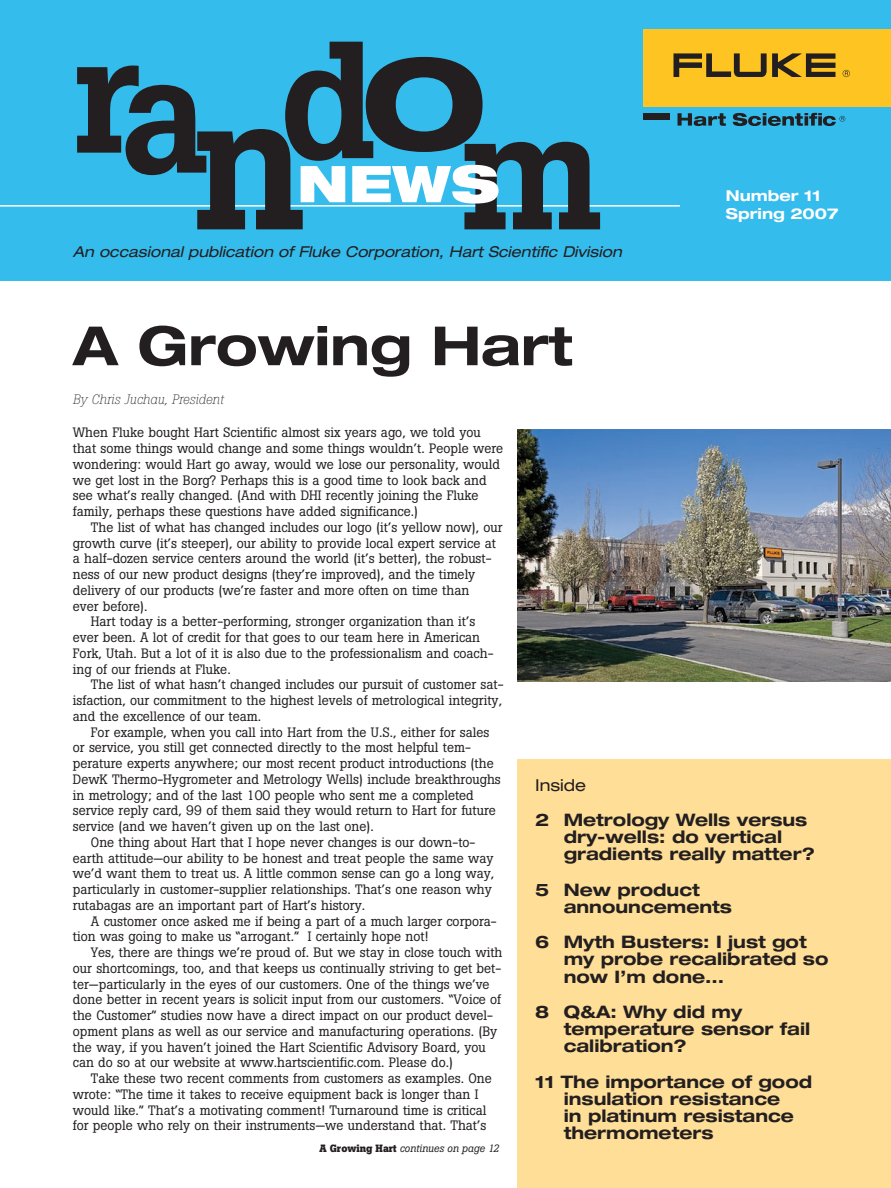
<style>
.page{position:relative;width:891px;height:1188px;background:#fff}
.page>*{position:absolute;margin:0;border:0;box-sizing:border-box;transform-origin:0 0}
.t1{font:700 expanded 54px "Helvetica Neue";letter-spacing:-.005em;color:#231f20}
.t2{font:700 expanded 17.25px/17.2px "Helvetica Neue";color:#231f20}
.t3{font:expanded 16.5px "Helvetica Neue";color:#231f20}
.t4{font:italic expanded 15px "Helvetica Neue";color:#231f20}
.t5{font:700 expanded 15px/18px "Helvetica Neue";color:#fff}
.t6{font:13.5px/15.8px "Boton";color:#231f20}
.t7{font:italic 300 13.5px "Boton";color:#231f20}
.t8{font:italic 10.5px "Boton";color:#231f20}
.s1{font-weight:700;font-style:normal}
</style>
<div class="page">
<div style="left:0;top:0;width:891px;height:280px;background:#34bced"></div>
<hr style="left:0;top:205px;width:680px;height:2px;background:#fff">
<svg style="left:77px;top:42px;width:523px;height:187px"></svg>
<div style="left:643px;top:29px;width:248px;height:78px;background:#fec422"></div>
<svg style="left:674px;top:53px;width:162px;height:24px"></svg>
<svg style="left:843px;top:70px;width:7px;height:7px"></svg>
<svg style="left:678px;top:113px;width:48px;height:13px"></svg>
<svg style="left:733px;top:113px;width:112px;height:13px"></svg>
<div style="left:643px;top:113px;width:27px;height:6px;background:#231f20"></div>
<div style="left:517px;top:760px;width:374px;height:428px;background:#ffde97"></div>
<img style="left:517px;top:429px;width:374px;height:252px">
<p class="t4" style="left:73px;top:243px;width:550px">An occasional publication of Fluke Corporation, Hart Scientific Division</p>
<h1 class="t1" style="left:73px;top:312px;width:501px">A Growing Hart</h1>
<p class="t5" style="left:726px;top:186px;width:114px">Number 11<br>Spring 2007</p>
<p class="t7" style="left:73px;top:391px;width:152px">By Chris Juchau, President</p>
<p class="t6" style="left:73px;top:425px;width:432px">When Fluke bought Hart Scientific almost six years ago, we told you that some things would change and some things wouldn’t. People were wondering: would Hart go away, would we lose our personality, would we get lost in the Borg? Perhaps this is a good time to look back and see what’s really changed. (And with DHI recently joining the Fluke family, perhaps these questions have added significance.)</p>
<p class="t6" style="left:91px;top:519px;width:413px">The list of what has changed includes our logo (it’s yellow now), our</p>
<p class="t6" style="left:73px;top:535px;width:425px">growth curve (it’s steeper), our ability to provide local expert service at</p>
<p class="t6" style="left:73px;top:551px;width:420px">a half-dozen service centers around the world (it’s better), the robust-</p>
<p class="t6" style="left:73px;top:566px;width:404px">ness of our new product designs (they’re improved), and the timely</p>
<p class="t6" style="left:73px;top:582px;width:398px">delivery of our products (we’re faster and more often on time than</p>
<p class="t6" style="left:73px;top:598px;width:76px">ever before).</p>
<p class="t6" style="left:91px;top:614px;width:386px">Hart today is a better-performing, stronger organization than it’s</p>
<p class="t6" style="left:73px;top:629px;width:409px">ever been. A lot of credit for that goes to our team here in American</p>
<p class="t6" style="left:73px;top:645px;width:422px">Fork, Utah. But a lot of it is also due to the professionalism and coach-</p>
<p class="t6" style="left:73px;top:661px;width:159px">ing of our friends at Fluke.</p>
<p class="t6" style="left:91px;top:677px;width:414px">The list of what hasn’t changed includes our pursuit of customer sat-</p>
<p class="t6" style="left:73px;top:692px;width:431px">isfaction, our commitment to the highest levels of metrological integrity,</p>
<p class="t6" style="left:73px;top:708px;width:190px">and the excellence of our team.</p>
<p class="t6" style="left:91px;top:724px;width:400px">For example, when you call into Hart from the U.S., either for sales</p>
<p class="t6" style="left:73px;top:740px;width:400px">or service, you still get connected directly to the most helpful tem-</p>
<p class="t6" style="left:73px;top:755px;width:422px">perature experts anywhere; our most recent product introductions (the</p>
<p class="t6" style="left:73px;top:771px;width:429px">DewK Thermo-Hygrometer and Metrology Wells) include breakthroughs</p>
<p class="t6" style="left:73px;top:787px;width:403px">in metrology; and of the last 100 people who sent me a completed</p>
<p class="t6" style="left:73px;top:803px;width:425px">service reply card, 99 of them said they would return to Hart for future</p>
<p class="t6" style="left:73px;top:818px;width:302px">service (and we haven’t given up on the last one).</p>
<p class="t6" style="left:91px;top:834px;width:386px">One thing about Hart that I hope never changes is our down-to-</p>
<p class="t6" style="left:73px;top:850px;width:422px">earth attitude—our ability to be honest and treat people the same way</p>
<p class="t6" style="left:73px;top:866px;width:423px">we’d want them to treat us. A little common sense can go a long way,</p>
<p class="t6" style="left:73px;top:881px;width:420px">particularly in customer-supplier relationships. That’s one reason why</p>
<p class="t6" style="left:73px;top:897px;width:294px">rutabagas are an important part of Hart’s history.</p>
<p class="t6" style="left:91px;top:913px;width:407px">A customer once asked me if being a part of a much larger corpora-</p>
<p class="t6" style="left:73px;top:929px;width:357px">tion was going to make us “arrogant.” I certainly hope not!</p>
<p class="t6" style="left:91px;top:944px;width:413px">Yes, there are things we’re proud of. But we stay in close touch with</p>
<p class="t6" style="left:73px;top:960px;width:430px">our shortcomings, too, and that keeps us continually striving to get bet-</p>
<p class="t6" style="left:73px;top:976px;width:418px">ter—particularly in the eyes of our customers. One of the things we’ve</p>
<p class="t6" style="left:73px;top:992px;width:430px">done better in recent years is solicit input from our customers. “Voice of</p>
<p class="t6" style="left:73px;top:1007px;width:422px">the Customer” studies now have a direct impact on our product devel-</p>
<p class="t6" style="left:73px;top:1023px;width:426px">opment plans as well as our service and manufacturing operations. (By</p>
<p class="t6" style="left:73px;top:1039px;width:415px">the way, if you haven’t joined the Hart Scientific Advisory Board, you</p>
<p class="t6" style="left:73px;top:1055px;width:382px">can do so at our website at www.hartscientific.com. Please do.)</p>
<p class="t6" style="left:91px;top:1070px;width:402px">Take these two recent comments from customers as examples. One</p>
<p class="t6" style="left:73px;top:1086px;width:407px">wrote: “The time it takes to receive equipment back is longer than I</p>
<p class="t6" style="left:73px;top:1102px;width:415px">would like.” That’s a motivating comment! Turnaround time is critical</p>
<p class="t6" style="left:73px;top:1118px;width:415px">for people who rely on their instruments—we understand that. That’s</p>
<p class="t8" style="left:319px;top:1142px;width:181px"><span class="s1">A Growing Hart</span> continues on page 12</p>
<p class="t3" style="left:535px;top:775px;width:53px">Inside</p>
<p class="t2" style="left:564px;top:810px;width:253px;text-indent:-28px">2 Metrology Wells versus dry-wells: do vertical gradients really matter?</p>
<p class="t2" style="left:564px;top:880px;width:170px;text-indent:-28px">5 New product announcements</p>
<p class="t2" style="left:564px;top:933px;width:266px;text-indent:-28px">6 Myth Busters: I just got my probe recalibrated so now I’m done...</p>
<p class="t2" style="left:564px;top:1002px;width:248px;text-indent:-28px">8 Q&amp;A: Why did my temperature sensor fail calibration?</p>
<p class="t2" style="left:564px;top:1072px;width:250px;text-indent:-28px">11 The importance of good insulation resistance<br>in platinum resistance thermometers</p>
</div>
